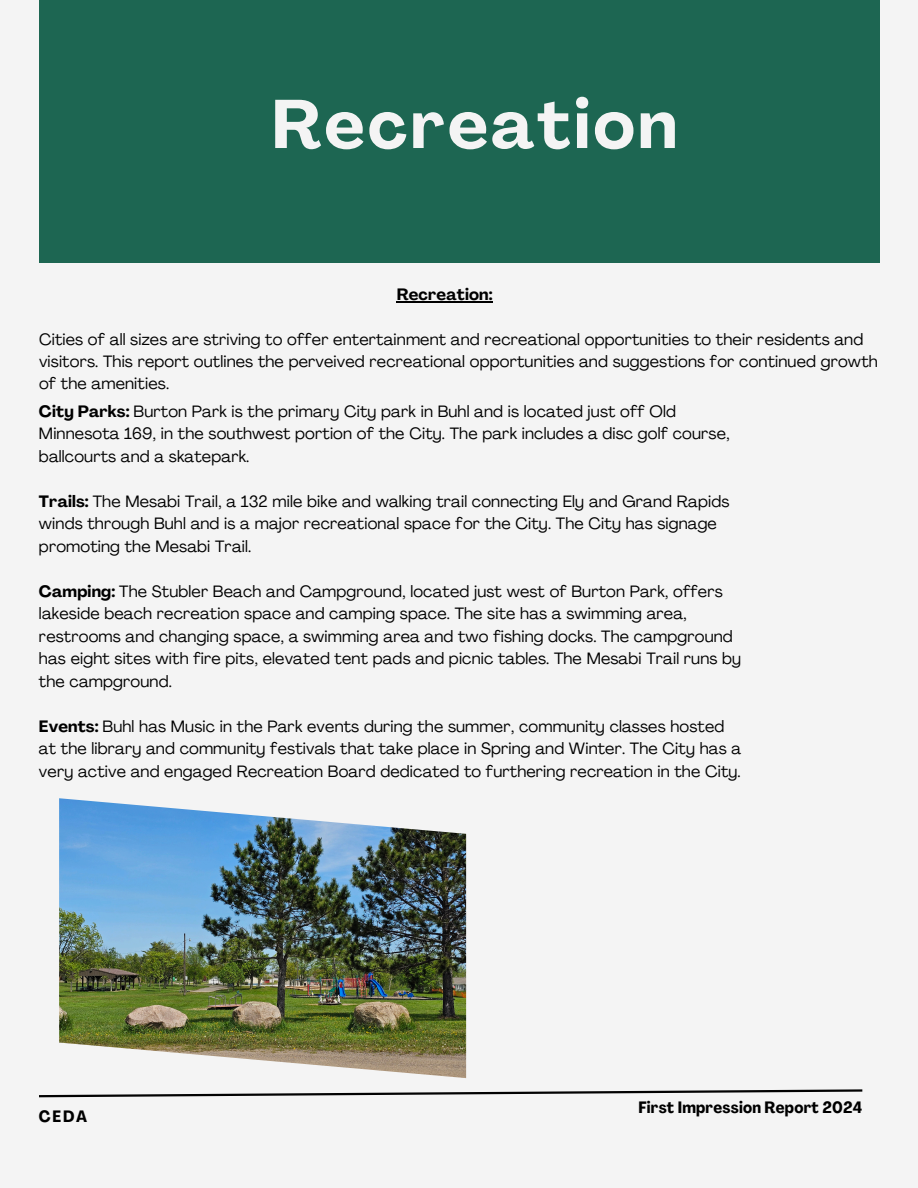
<style>
.page{position:relative;width:918px;height:1188px;background:#f4f4f4}
.page>*{position:absolute;margin:0;border:0;box-sizing:border-box;transform-origin:0 0}
.t1{font:700 67.8px "Agrandir";letter-spacing:.045em;color:#f4f4f4}
.t2{font:16.2px/22.5px "Agrandir";letter-spacing:.01em;color:#000}
.t3{font:700 condensed 16.2px "Agrandir";letter-spacing:.015em;color:#000}
.t4{font:700 16.2px "Agrandir";letter-spacing:.01em;color:#000}
.s1{font-weight:700}
</style>
<div class="page">
<svg style="left:39px;top:1089px;width:824px;height:9px"></svg>
<div style="left:39px;top:0;width:840px;height:262px;background:#1d6652"></div>
<img style="left:59px;top:798px;width:407px;height:280px">
<hr style="left:397px;top:301px;width:96px;height:2px;background:#000">
<p class="t1" style="left:272px;top:97px;width:407px">Recreation</p>
<h2 class="t4" style="left:397px;top:288px;width:98px">Recreation:</h2>
<h3 class="t2" style="left:39px;top:330px;width:840px">Cities of all sizes are striving to offer entertainment and recreational opportunities to their residents and visitors. This report outlines the perveived recreational opportunities and suggestions for continued growth of the amenities.</h3>
<h3 class="t2" style="left:39px;top:401px;width:692px"><span class="s1">City Parks:</span> Burton Park is the primary City park in Buhl and is located just off Old<br>Minnesota 169, in the southwest portion of the City. The park includes a disc golf course, ballcourts and a skatepark.</h3>
<p class="t2" style="left:39px;top:491px;width:692px"><span class="s1">Trails:</span> The Mesabi Trail, a 132 mile bike and walking trail connecting Ely and Grand Rapids winds through Buhl and is a major recreational space for the City. The City has signage promoting the Mesabi Trail.</p>
<p class="t2" style="left:39px;top:581px;width:704px"><span class="s1">Camping:</span> The Stubler Beach and Campground, located just west of Burton Park, offers lakeside beach recreation space and camping space. The site has a swimming area, restrooms and changing space, a swimming area and two fishing docks. The campground has eight sites with fire pits, elevated tent pads and picnic tables. The Mesabi Trail runs by the campground.</p>
<p class="t2" style="left:39px;top:716px;width:704px"><span class="s1">Events:</span> Buhl has Music in the Park events during the summer, community classes hosted at the library and community festivals that take place in Spring and Winter. The City has a very active and engaged Recreation Board dedicated to furthering recreation in the City.</p>
<p class="t3" style="left:39px;top:1110px;width:50px">CEDA</p>
<p class="t3" style="left:638px;top:1101px;width:225px">First Impression Report 2024</p>
</div>
